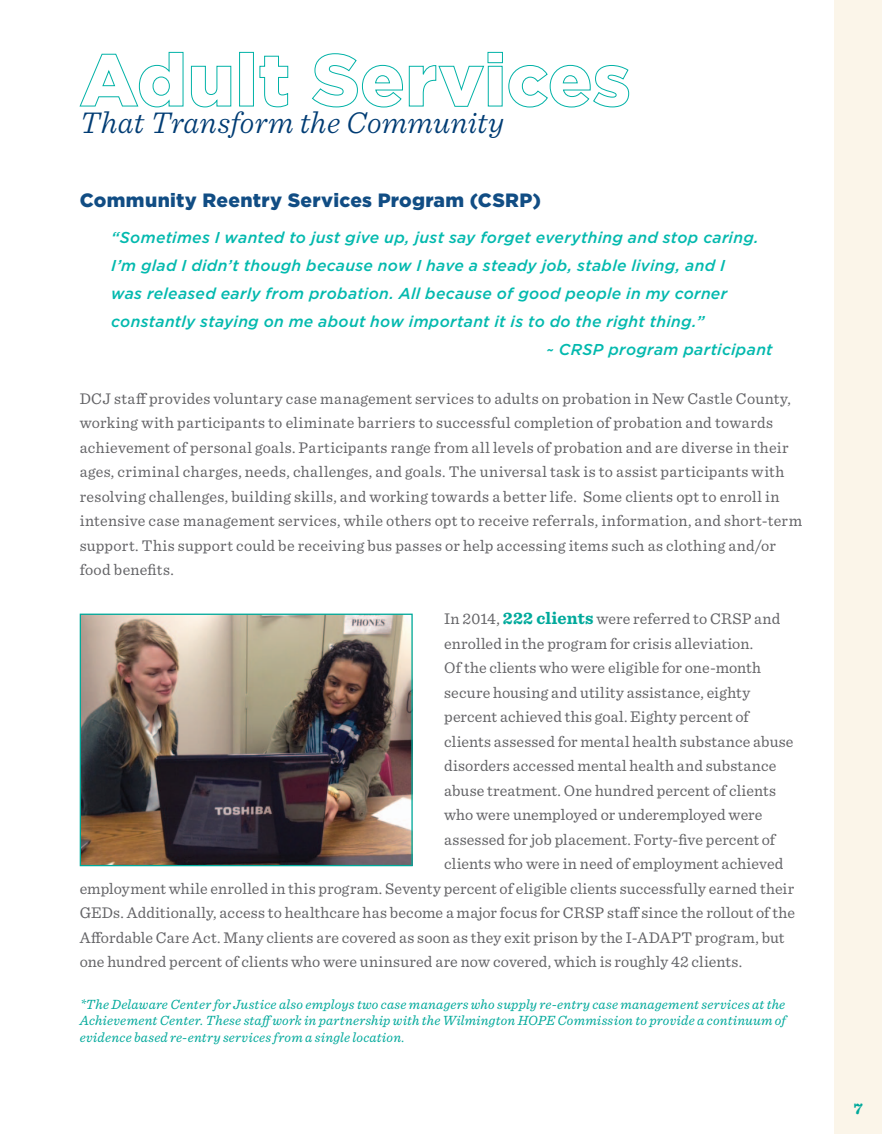
<style>
.page{position:relative;width:882px;height:1134px;background:#fff}
.page>*{position:absolute;margin:0;border:0;box-sizing:border-box;transform-origin:0 0}
.t1{font:italic 300 31.5px "Sentinel";letter-spacing:.01em;color:#003c74}
.subheading{font:900 19.25px "Gotham";letter-spacing:.015em;color:#114d84}
.t2{font:16.1px/24.5px "Sentinel";letter-spacing:.01em;color:#636366}
.t3{font:700 16.1px "Sentinel";color:#00a99b}
.quote{font:italic 500 15.75px/28px "Gotham";letter-spacing:.015em;color:#03b9ae}
.t4{font:italic 14px/16.8px "Sentinel";letter-spacing:.02em;color:#00a99b;text-align:justify}
.s1{font-weight:700;font-size:17.5px;color:#00a99b}
</style>
<div class="page">
<div style="left:835px;top:0;width:47px;height:1134px;background:#fbf5e9"></div>
<img style="left:82px;top:616px;width:329px;height:248px">
<div style="left:80px;top:614px;width:333px;height:252px;border:1px solid #00a99b"></div>
<svg style="left:79px;top:52px;width:105px;height:56px"></svg>
<svg style="left:191px;top:65px;width:41px;height:43px"></svg>
<div style="left:239px;top:52px;width:15px;height:54px;border:1px solid #00b2a7"></div>
<svg style="left:259px;top:55px;width:30px;height:53px"></svg>
<svg style="left:312px;top:52px;width:318px;height:56px"></svg>
<p class="t1" style="left:80px;top:99px;width:426px">That Transform the Community</p>
<p class="subheading" style="left:80px;top:188px;width:463px">Community Reentry Services Program (CSRP)</p>
<p class="quote" style="left:111px;top:223px;width:649px">“Sometimes I wanted to just give up, just say forget everything and stop caring.<br>I’m glad I didn’t though because now I have a steady job, stable living, and I was released early from probation. All because of good people in my corner constantly staying on me about how important it is to do the right thing.”</p>
<p class="quote" style="left:546px;top:335px;width:228px">~ CRSP program participant</p>
<p class="t2" style="left:80px;top:385px;width:724px">DCJ staff provides voluntary case management services to adults on probation in New Castle County, working with participants to eliminate barriers to successful completion of probation and towards achievement of personal goals. Participants range from all levels of probation and are diverse in their ages, criminal charges, needs, challenges, and goals. The universal task is to assist participants with resolving challenges, building skills, and working towards a better life. Some clients opt to enroll in intensive case management services, while others opt to receive referrals, information, and short-term support. This support could be receiving bus passes or help accessing items such as clothing and/or food benefits.</p>
<p class="t2" style="left:444px;top:606px;width:338px">In 2014, <span class="s1">222 clients</span> were referred to CRSP and</p>
<p class="t2" style="left:444px;top:630px;width:311px">enrolled in the program for crisis alleviation.</p>
<p class="t2" style="left:444px;top:655px;width:318px">Of the clients who were eligible for one-month</p>
<p class="t2" style="left:444px;top:679px;width:307px">secure housing and utility assistance, eighty</p>
<p class="t2" style="left:444px;top:704px;width:306px">percent achieved this goal. Eighty percent of</p>
<p class="t2" style="left:444px;top:728px;width:351px">clients assessed for mental health substance abuse</p>
<p class="t2" style="left:444px;top:753px;width:334px">disorders accessed mental health and substance</p>
<p class="t2" style="left:444px;top:777px;width:333px">abuse treatment. One hundred percent of clients</p>
<p class="t2" style="left:444px;top:802px;width:320px">who were unemployed or underemployed were</p>
<p class="t2" style="left:444px;top:826px;width:333px">assessed for job placement. Forty-five percent of</p>
<p class="t2" style="left:444px;top:851px;width:341px">clients who were in need of employment achieved</p>
<p class="t2" style="left:80px;top:875px;width:716px">employment while enrolled in this program. Seventy percent of eligible clients successfully earned their</p>
<p class="t2" style="left:80px;top:900px;width:717px">GEDs. Additionally, access to healthcare has become a major focus for CRSP staff since the rollout of the</p>
<p class="t2" style="left:80px;top:924px;width:706px">Affordable Care Act. Many clients are covered as soon as they exit prison by the I-ADAPT program, but</p>
<p class="t2" style="left:80px;top:949px;width:664px">one hundred percent of clients who were uninsured are now covered, which is roughly 42 clients.</p>
<p class="t4" style="left:80px;top:995px;width:708px">*The Delaware Center for Justice also employs two case managers who supply re-entry case management services at the Achievement Center. These staff work in partnership with the Wilmington HOPE Commission to provide a continuum of evidence based re-entry services from a single location.</p>
<p class="t3" style="left:854px;top:1096px;width:10px">7</p>
</div>
